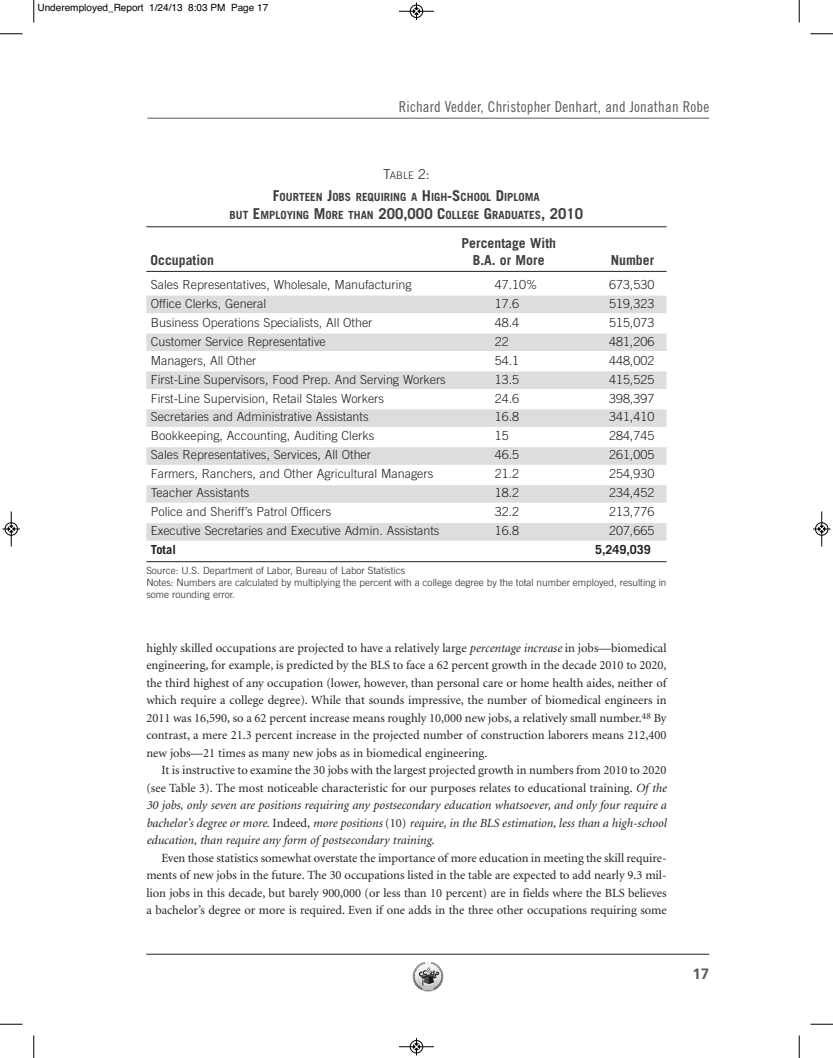
<style>
.page{position:relative;width:833px;height:1058px;background:#fff}
.page>*{position:absolute;margin:0;border:0;box-sizing:border-box;transform-origin:0 0}
.t1{font:15px "Trade Gothic Cond Eighteen";letter-spacing:.015em;color:#57585a}
.t2{font:700 15px "Frutiger";color:#57585a}
.t3{font:700 13.75px "Trade Gothic";color:#3e3e3f}
.t4{font:12.5px/17.5px "Minion";letter-spacing:-.005em;color:#231f20;text-align:justify}
.t5{font:300 12.5px "Trade Gothic";color:#231f20}
.t6{font:italic 12.5px/17.5px "Minion";color:#231f20;text-align:justify}
.t7{font:700 12.5px "Trade Gothic";color:#231f20}
.t8{font:700 11.25px/18px "Trade Gothic";color:#3e3e3f;text-align:center}
.t9{font:300 10.25px "Trade Gothic";color:#231f20}
.t10{font:300 10px/12px "Trade Gothic";color:#231f20}
.t11{font:10px "Helvetica";color:#000}
.s1{font-size:13.75px}
.s2{font-size:15px}
.s3{font-style:italic}
.s4{font-style:normal}
</style>
<div class="page">
<hr style="left:146px;top:953px;width:563px;height:1px;background:#231f20">
<hr style="left:147px;top:118px;width:562px;height:1px;background:#57585a">
<img style="left:412px;top:961px;width:31px;height:31px">
<hr style="left:146px;top:226px;width:520px;height:1px;background:#231f20">
<hr style="left:146px;top:271px;width:520px;height:1px;background:#231f20">
<div style="left:146px;top:295px;width:520px;height:18px;background:#dcdddf"></div>
<div style="left:146px;top:333px;width:520px;height:18px;background:#dcdddf"></div>
<div style="left:146px;top:371px;width:520px;height:18px;background:#dcdddf"></div>
<div style="left:146px;top:409px;width:520px;height:18px;background:#dcdddf"></div>
<div style="left:146px;top:447px;width:520px;height:18px;background:#dcdddf"></div>
<div style="left:146px;top:485px;width:520px;height:17px;background:#dcdddf"></div>
<div style="left:146px;top:523px;width:520px;height:17px;background:#dcdddf"></div>
<hr style="left:146px;top:561px;width:520px;height:1px;background:#231f20">
<svg style="left:33px;top:0;width:2px;height:22px"></svg>
<svg style="left:0;top:33px;width:22px;height:2px"></svg>
<svg style="left:798px;top:0;width:2px;height:22px"></svg>
<svg style="left:810px;top:33px;width:22px;height:2px"></svg>
<svg style="left:33px;top:1035px;width:2px;height:23px"></svg>
<svg style="left:0;top:1023px;width:22px;height:2px"></svg>
<svg style="left:798px;top:1035px;width:2px;height:23px"></svg>
<svg style="left:810px;top:1023px;width:22px;height:2px"></svg>
<hr style="left:399px;top:11px;width:35px;height:1px;background:#000">
<div style="left:410px;top:5px;width:13px;height:13px;border:1px solid #000;border-radius:50%"></div>
<svg style="left:413px;top:2px;width:6px;height:18px"></svg>
<hr style="left:399px;top:1046px;width:35px;height:1px;background:#000">
<div style="left:410px;top:1040px;width:13px;height:13px;border:1px solid #000;border-radius:50%"></div>
<svg style="left:413px;top:1038px;width:6px;height:17px"></svg>
<hr style="left:11px;top:511px;width:1px;height:35px;background:#000">
<div style="left:5px;top:522px;width:13px;height:13px;border:1px solid #000;border-radius:50%"></div>
<svg style="left:2px;top:526px;width:18px;height:6px"></svg>
<hr style="left:821px;top:511px;width:1px;height:35px;background:#000">
<div style="left:815px;top:522px;width:13px;height:13px;border:1px solid #000;border-radius:50%"></div>
<svg style="left:813px;top:526px;width:17px;height:6px"></svg>
<p class="t11" style="left:38px;top:2px;width:232px">Underemployed_Report 1/24/13 8:03 PM Page 17</p>
<p class="t1" style="left:399px;top:101px;width:312px">Richard Vedder, Christopher Denhart, and Jonathan Robe</p>
<p class="t9" style="left:383px;top:171px;width:48px"><span class="s1">T</span>ABLE <span class="s1">2:</span></p>
<p class="t8" style="left:229px;top:189px;width:355px"><span class="s2">F</span>OURTEEN <span class="s2">J</span>OBS REQUIRING A <span class="s2">H</span>IGH<span class="s2">-S</span>CHOOL <span class="s2">D</span>IPLOMA<br>BUT <span class="s2">E</span>MPLOYING <span class="s2">M</span>ORE THAN <span class="s2">200,000 C</span>OLLEGE <span class="s2">G</span>RADUATES<span class="s2">, 2010</span></p>
<p class="t3" style="left:461px;top:238px;width:96px">Percentage With</p>
<p class="t3" style="left:150px;top:255px;width:65px">Occupation</p>
<p class="t3" style="left:472px;top:255px;width:73px">B.A. or More</p>
<p class="t3" style="left:610px;top:255px;width:45px">Number</p>
<p class="t5" style="left:151px;top:280px;width:262px">Sales Representatives, Wholesale, Manufacturing</p>
<p class="t5" style="left:495px;top:280px;width:44px">47.10%</p>
<p class="t5" style="left:609px;top:280px;width:47px">673,530</p>
<p class="t5" style="left:151px;top:299px;width:117px">Office Clerks, General</p>
<p class="t5" style="left:495px;top:299px;width:26px">17.6</p>
<p class="t5" style="left:609px;top:299px;width:47px">519,323</p>
<p class="t5" style="left:151px;top:318px;width:223px">Business Operations Specialists, All Other</p>
<p class="t5" style="left:495px;top:318px;width:26px">48.4</p>
<p class="t5" style="left:609px;top:318px;width:47px">515,073</p>
<p class="t5" style="left:151px;top:336px;width:176px">Customer Service Representative</p>
<p class="t5" style="left:495px;top:336px;width:15px">22</p>
<p class="t5" style="left:609px;top:336px;width:47px">481,206</p>
<p class="t5" style="left:151px;top:355px;width:107px">Managers, All Other</p>
<p class="t5" style="left:495px;top:355px;width:26px">54.1</p>
<p class="t5" style="left:609px;top:355px;width:47px">448,002</p>
<p class="t5" style="left:151px;top:374px;width:296px">First-Line Supervisors, Food Prep. And Serving Workers</p>
<p class="t5" style="left:495px;top:374px;width:26px">13.5</p>
<p class="t5" style="left:609px;top:374px;width:47px">415,525</p>
<p class="t5" style="left:151px;top:393px;width:235px">First-Line Supervision, Retail Stales Workers</p>
<p class="t5" style="left:495px;top:393px;width:26px">24.6</p>
<p class="t5" style="left:609px;top:393px;width:47px">398,397</p>
<p class="t5" style="left:151px;top:412px;width:219px">Secretaries and Administrative Assistants</p>
<p class="t5" style="left:495px;top:412px;width:26px">16.8</p>
<p class="t5" style="left:609px;top:412px;width:47px">341,410</p>
<p class="t5" style="left:151px;top:431px;width:225px">Bookkeeping, Accounting, Auditing Clerks</p>
<p class="t5" style="left:495px;top:431px;width:15px">15</p>
<p class="t5" style="left:609px;top:431px;width:47px">284,745</p>
<p class="t5" style="left:151px;top:450px;width:222px">Sales Representatives, Services, All Other</p>
<p class="t5" style="left:495px;top:450px;width:26px">46.5</p>
<p class="t5" style="left:609px;top:450px;width:47px">261,005</p>
<p class="t5" style="left:151px;top:469px;width:284px">Farmers, Ranchers, and Other Agricultural Managers</p>
<p class="t5" style="left:495px;top:469px;width:26px">21.2</p>
<p class="t5" style="left:609px;top:469px;width:47px">254,930</p>
<p class="t5" style="left:151px;top:488px;width:100px">Teacher Assistants</p>
<p class="t5" style="left:495px;top:488px;width:26px">18.2</p>
<p class="t5" style="left:609px;top:488px;width:47px">234,452</p>
<p class="t5" style="left:151px;top:507px;width:182px">Police and Sheriff’s Patrol Officers</p>
<p class="t5" style="left:495px;top:507px;width:26px">32.2</p>
<p class="t5" style="left:609px;top:507px;width:47px">213,776</p>
<p class="t5" style="left:151px;top:526px;width:290px">Executive Secretaries and Executive Admin. Assistants</p>
<p class="t5" style="left:495px;top:526px;width:26px">16.8</p>
<p class="t5" style="left:609px;top:526px;width:47px">207,665</p>
<p class="t7" style="left:151px;top:545px;width:27px">Total</p>
<p class="t7" style="left:595px;top:545px;width:57px">5,249,039</p>
<p class="t10" style="left:146px;top:565px;width:521px">Source: U.S. Department of Labor, Bureau of Labor Statistics<br>Notes: Numbers are calculated by multiplying the percent with a college degree by the total number employed, resulting in some rounding error.</p>
<p class="t4" style="left:146px;top:640px;width:521px">highly skilled occupations are projected to have a relatively large <span class="s3">percentage increase</span> in jobs—biomedical engineering, for example, is predicted by the BLS to face a 62 percent growth in the decade 2010 to 2020, the third highest of any occupation (lower, however, than personal care or home health aides, neither of which require a college degree). While that sounds impressive, the number of biomedical engineers in 2011 was 16,590, so a 62 percent increase means roughly 10,000 new jobs, a relatively small number.<sup>48</sup> By contrast, a mere 21.3 percent increase in the projected number of construction laborers means 212,400 new jobs—21 times as many new jobs as in biomedical engineering.</p>
<p class="t6" style="left:146px;top:762px;width:521px;text-indent:15px"><span class="s4">It is instructive to examine the 30 jobs with the largest projected growth in numbers from 2010 to 2020 (see Table 3). The most noticeable characteristic for our purposes relates to educational training.</span> Of the 30 jobs, only seven are positions requiring any postsecondary education whatsoever, and only four require a bachelor’s degree or more. <span class="s4">Indeed,</span> more positions <span class="s4">(10)</span> require, in the BLS estimation, less than a high-school education, than require any form of postsecondary training.</p>
<p class="t4" style="left:146px;top:850px;width:521px;text-indent:15px">Even those statistics somewhat overstate the importance of more education in meeting the skill require&shy;ments of new jobs in the future. The 30 occupations listed in the table are expected to add nearly 9.3 mil&shy;lion jobs in this decade, but barely 900,000 (or less than 10 percent) are in fields where the BLS believes a bachelor’s degree or more is required. Even if one adds in the three other occupations requiring some</p>
<p class="t2" style="left:692px;top:968px;width:18px">17</p>
</div>
